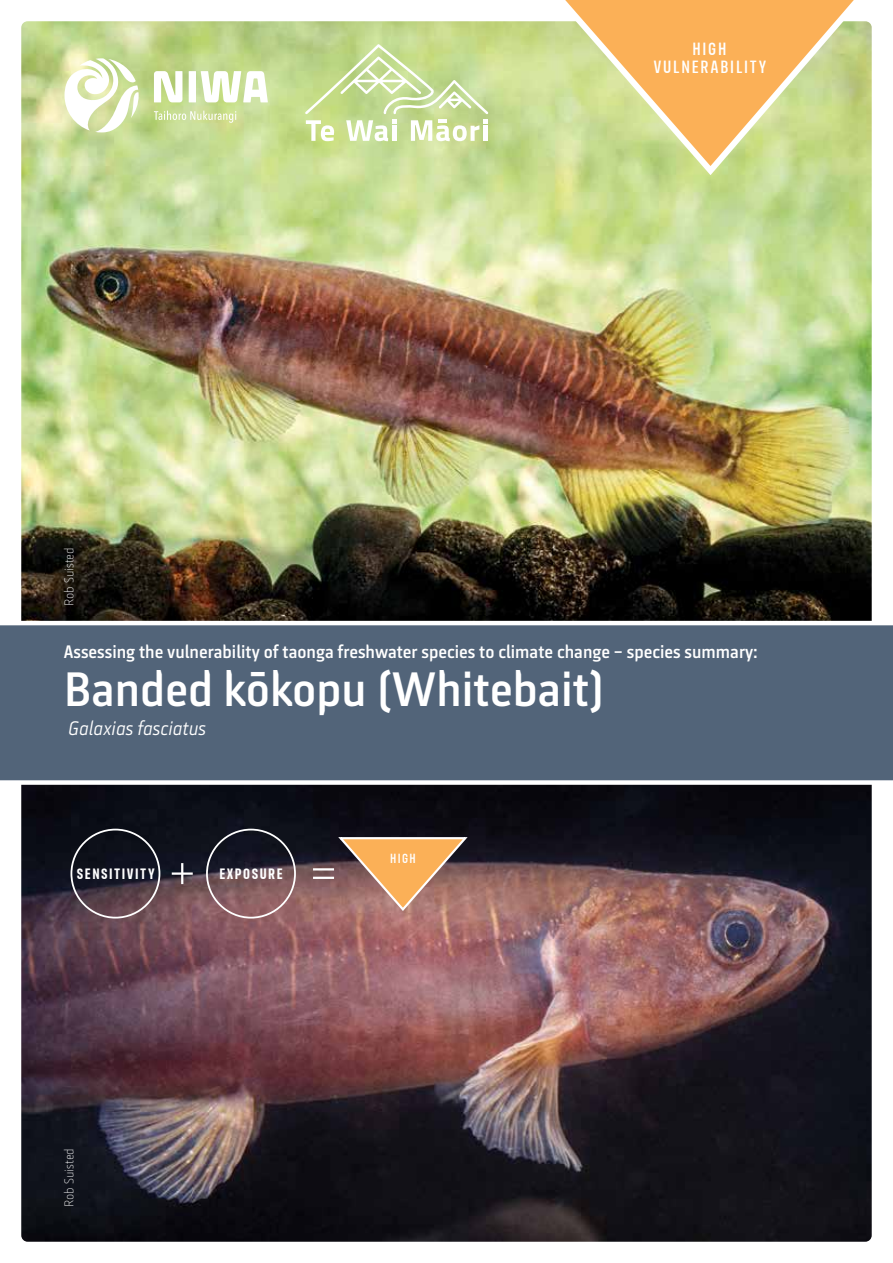
<style>
.page{position:relative;width:893px;height:1263px;background:#fff}
.page>*{position:absolute;margin:0;border:0;box-sizing:border-box;transform-origin:0 0}
.t1{font:500 48px "Klampenborg";color:#fff}
.t2{font:italic 19.5px "Klampenborg";color:#fff}
.t3{font:500 18px "Klampenborg";color:#fff}
.t4{font:500 18px/18px "FS Industrie Cd";letter-spacing:.1em;color:#fff;text-align:center}
.t5{font:700 15.3px "FS Industrie Cd";letter-spacing:.1em;color:#fff}
.t6{font:500 13.5px "FS Industrie Cd";color:#fff}
.t7{font:300 12.75px "Klampenborg";color:#fff}
</style>
<div class="page">
<img style="left:21px;top:21px;width:851px;height:600px">
<img style="left:21px;top:785px;width:851px;height:457px">
<div style="left:0;top:625px;width:893px;height:160px;background:#526479"></div>
<div style="left:71px;top:829px;width:89px;height:89px;border:2px solid #fff;border-radius:50%"></div>
<div style="left:206px;top:829px;width:90px;height:89px;border:2px solid #fff;border-radius:50%"></div>
<hr style="left:181px;top:863px;width:2px;height:21px;background:#fff">
<hr style="left:313px;top:868px;width:21px;height:2px;background:#fff">
<hr style="left:172px;top:872px;width:21px;height:3px;background:#fff">
<hr style="left:313px;top:877px;width:21px;height:2px;background:#fff">
<svg style="left:336px;top:835px;width:134px;height:78px;background:#bb8965"></svg>
<svg style="left:534px;top:0;width:338px;height:180px;background:#e0cc80"></svg>
<div style="left:189px;top:71px;width:7px;height:31px;background:#fff"></div>
<svg style="left:201px;top:71px;width:67px;height:31px"></svg>
<svg style="left:154px;top:71px;width:28px;height:31px"></svg>
<svg style="left:154px;top:111px;width:82px;height:12px"></svg>
<svg style="left:64px;top:58px;width:75px;height:74px"></svg>
<svg style="left:306px;top:120px;width:28px;height:21px"></svg>
<svg style="left:346px;top:120px;width:50px;height:21px"></svg>
<hr style="left:392px;top:126px;width:4px;height:15px;background:#fff">
<svg style="left:411px;top:120px;width:76px;height:21px"></svg>
<svg style="left:305px;top:44px;width:183px;height:70px;background:#c9dd9a"></svg>
<p class="t7" style="left:61px;top:606px;width:61px;rotate:-90deg">Rob Suisted</p>
<p class="t4" style="left:653px;top:39px;width:114px">HIGH<br>VULNERABILITY</p>
<p class="t3" style="left:64px;top:639px;width:695px">Assessing the vulnerability of taonga freshwater species to climate change – species summary:</p>
<h1 class="t1" style="left:64px;top:657px;width:542px">Banded kōkopu (Whitebait)</h1>
<p class="t2" style="left:68px;top:715px;width:139px">Galaxias fasciatus</p>
<p class="t5" style="left:77px;top:865px;width:79px">SENSITIVITY</p>
<p class="t5" style="left:219px;top:865px;width:65px">EXPOSURE</p>
<p class="t7" style="left:61px;top:1191px;width:61px;rotate:-90deg">Rob Suisted</p>
<p class="t7" style="left:61px;top:1207px;width:61px;rotate:-90deg">Rob Suisted</p>
<p class="t6" style="left:390px;top:850px;width:27px">HIGH</p>
</div>
